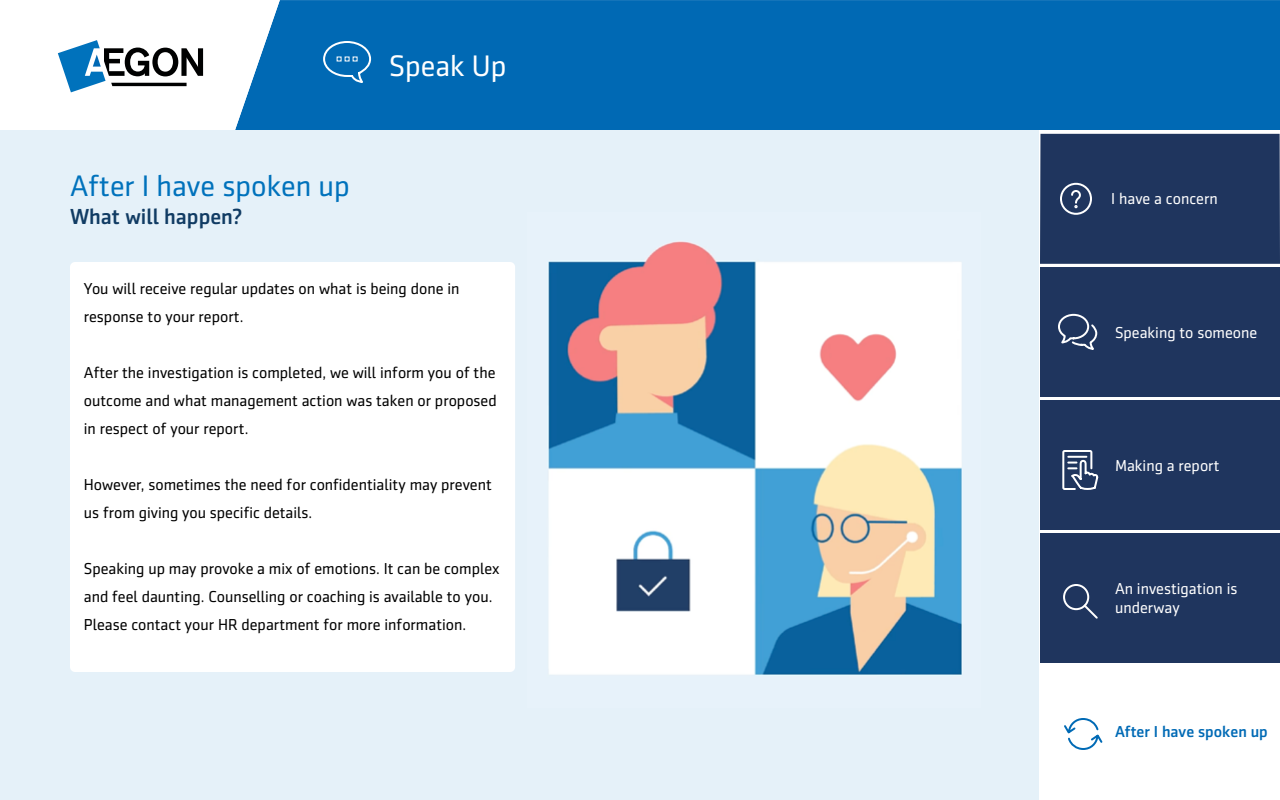
<style>
.page{position:relative;width:1280px;height:800px;background:#fff}
.page>*{position:absolute;margin:0;border:0;box-sizing:border-box;transform-origin:0 0}
.t1{font:30px "Sentico Sans DT";color:#0072bc}
.t2{font:30px "Sentico Sans DT";color:#fff}
.t3{font:500 22px "Sentico Sans DT";color:#113c64}
.t4{font:16px/28px "Sentico Sans DT";color:#000}
.t5{font:16px/19.2px "Sentico Sans DT";color:#fff}
.t6{font:500 16px "Sentico Sans DT";color:#006ab5}
</style>
<div class="page">
<div style="left:284px;top:0;width:996px;height:130px;background:#0069b4"></div>
<svg style="left:284px;top:40px;width:88px;height:70px;background:#0d71b7"></svg>
<svg style="left:57px;top:0;width:227px;height:130px"></svg>
<svg style="left:58px;top:40px;width:145px;height:52px"></svg>
<div style="left:0;top:130px;width:1039px;height:670px;background:#e5f1f9"></div>
<div style="left:70px;top:262px;width:445px;height:410px;background:#fff;border-radius:5px"></div>
<img style="left:548px;top:241px;width:414px;height:434px">
<div style="left:1040px;top:267px;width:240px;height:130px;background:#1f355e"></div>
<div style="left:1040px;top:400px;width:240px;height:130px;background:#1f355e"></div>
<div style="left:1040px;top:533px;width:240px;height:130px;background:#1f355e"></div>
<div style="left:1040px;top:134px;width:240px;height:130px;background:#1f355e"></div>
<svg style="left:1058px;top:313px;width:40px;height:37px"></svg>
<svg style="left:1062px;top:450px;width:37px;height:40px"></svg>
<svg style="left:1063px;top:584px;width:35px;height:35px"></svg>
<svg style="left:1064px;top:718px;width:39px;height:32px"></svg>
<h1 class="t1" style="left:70px;top:169px;width:281px">After I have spoken up</h1>
<h2 class="t3" style="left:70px;top:204px;width:174px">What will happen?</h2>
<h1 class="t2" style="left:389px;top:49px;width:119px">Speak Up</h1>
<p class="t4" style="left:84px;top:275px;width:377px">You will receive regular updates on what is being done in response to your report.</p>
<p class="t4" style="left:84px;top:359px;width:414px;text-align:justify">After the investigation is completed, we will inform you of the outcome and what management action was taken or proposed in respect of your report.</p>
<p class="t4" style="left:84px;top:471px;width:409px">However, sometimes the need for confidentiality may prevent us from giving you specific details.</p>
<p class="t4" style="left:84px;top:555px;width:417px">Speaking up may provoke a mix of emotions. It can be complex and feel daunting. Counselling or coaching is available to you.<br>Please contact your HR department for more information.</p>
<p class="t5" style="left:1111px;top:190px;width:108px">I have a concern</p>
<p class="t5" style="left:1115px;top:323px;width:144px">Speaking to someone</p>
<p class="t5" style="left:1115px;top:456px;width:106px">Making a report</p>
<p class="t5" style="left:1115px;top:579px;width:124px">An investigation is underway</p>
<p class="t6" style="left:1115px;top:722px;width:154px">After I have spoken up</p>
</div>
